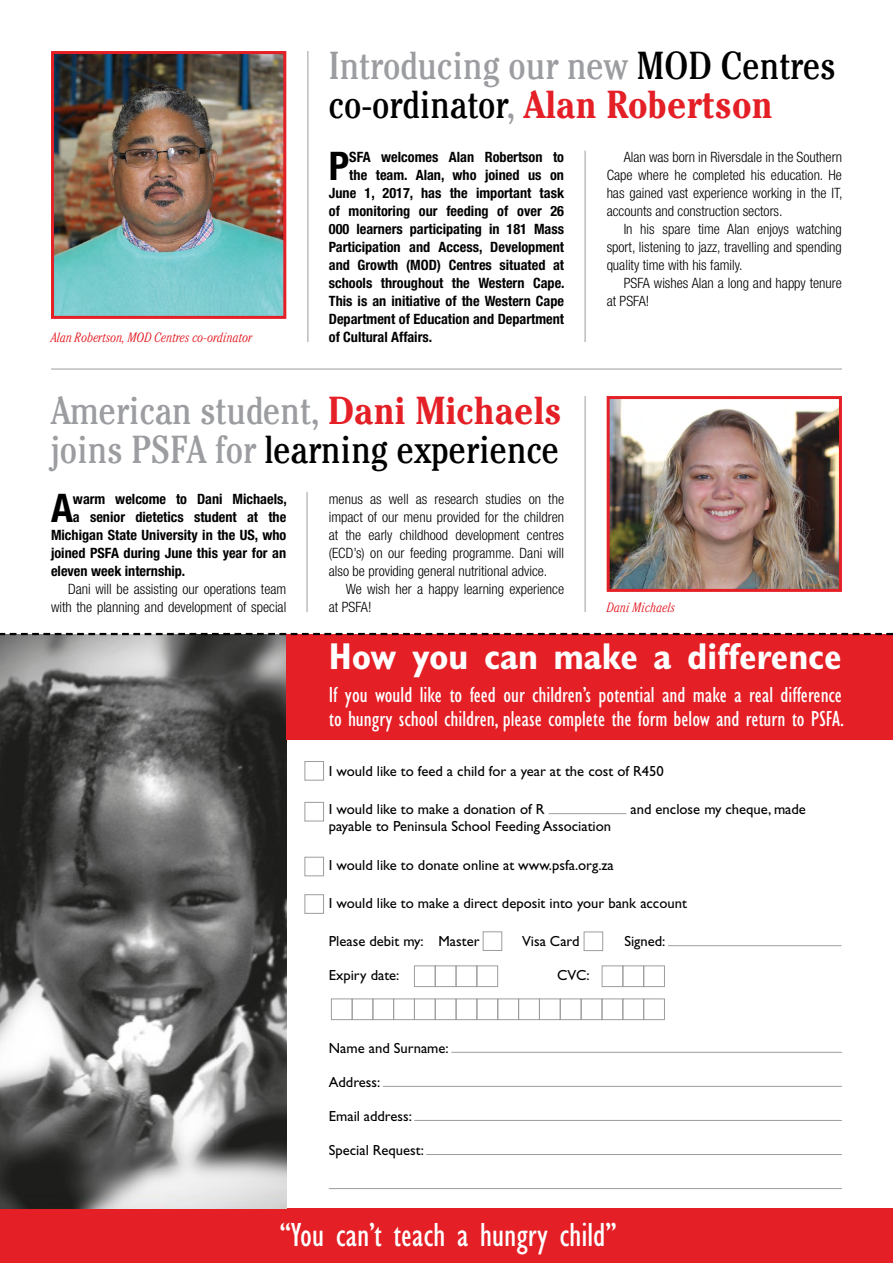
<style>
.page{position:relative;width:893px;height:1263px;background:#fff}
.page>*{position:absolute;margin:0;border:0;box-sizing:border-box;transform-origin:0 0}
.t1{font:700 condensed 39.45px "Helvetica Neue LT Std";color:#000}
.t2{font:condensed 39px/39px "Cheltenham Std";color:#9b9da0}
.t3{font:condensed 39px/39px "Cheltenham Std";color:#000}
.t4{font:700 condensed 37.5px "Gill Sans Std";color:#fff}
.t5{font:condensed 34.5px "Gill Sans Std";color:#fff}
.t6{font:condensed 22.5px/24px "Gill Sans Std";color:#fff}
.t7{font:14.55px "Gill Sans Std";color:#000}
.t8{font:300 condensed 14.25px/18px "Helvetica Neue LT Std";color:#000;text-align:justify}
.t9{font:700 condensed 14.25px "Helvetica Neue LT Std";color:#000}
.t10{font:italic 300 condensed 13.5px "Cheltenham Std";color:#e41f26}
.s1{color:#9b9da0}
.s2{font-weight:700;color:#e41f26}
.s3{color:#000}
</style>
<div class="page">
<div style="left:0;top:1208px;width:893px;height:55px;background:#e41f26"></div>
<img style="left:0;top:635px;width:286px;height:573px">
<div style="left:286px;top:634px;width:607px;height:106px;background:#e41f26"></div>
<svg style="left:0;top:633px;width:893px;height:2px"></svg>
<hr style="left:549px;top:813px;width:77px;height:1px;background:#9b9da0">
<hr style="left:668px;top:945px;width:173px;height:1px;background:#9b9da0">
<hr style="left:451px;top:1052px;width:391px;height:1px;background:#9b9da0">
<hr style="left:383px;top:1086px;width:459px;height:1px;background:#9b9da0">
<hr style="left:414px;top:1120px;width:428px;height:1px;background:#9b9da0">
<hr style="left:426px;top:1154px;width:416px;height:1px;background:#9b9da0">
<hr style="left:329px;top:1188px;width:513px;height:1px;background:#9b9da0">
<div style="left:305px;top:761px;width:19px;height:19px;border:1px solid #9b9da0"></div>
<div style="left:305px;top:802px;width:19px;height:19px;border:1px solid #9b9da0"></div>
<div style="left:305px;top:857px;width:19px;height:19px;border:1px solid #9b9da0"></div>
<div style="left:305px;top:894px;width:19px;height:20px;border:1px solid #9b9da0"></div>
<div style="left:414px;top:965px;width:21px;height:22px;border:1px solid #9b9da0"></div>
<div style="left:435px;top:965px;width:21px;height:22px;border:1px solid #9b9da0"></div>
<div style="left:456px;top:965px;width:21px;height:22px;border:1px solid #9b9da0"></div>
<div style="left:477px;top:965px;width:21px;height:22px;border:1px solid #9b9da0"></div>
<div style="left:602px;top:965px;width:21px;height:22px;border:1px solid #9b9da0"></div>
<div style="left:623px;top:965px;width:21px;height:22px;border:1px solid #9b9da0"></div>
<div style="left:643px;top:965px;width:22px;height:22px;border:1px solid #9b9da0"></div>
<div style="left:331px;top:998px;width:21px;height:22px;border:1px solid #9b9da0"></div>
<div style="left:352px;top:998px;width:21px;height:22px;border:1px solid #9b9da0"></div>
<div style="left:414px;top:998px;width:22px;height:22px;border:1px solid #9b9da0"></div>
<div style="left:435px;top:998px;width:21px;height:22px;border:1px solid #9b9da0"></div>
<div style="left:497px;top:998px;width:22px;height:22px;border:1px solid #9b9da0"></div>
<div style="left:518px;top:998px;width:22px;height:22px;border:1px solid #9b9da0"></div>
<div style="left:581px;top:998px;width:21px;height:22px;border:1px solid #9b9da0"></div>
<div style="left:602px;top:998px;width:21px;height:22px;border:1px solid #9b9da0"></div>
<div style="left:372px;top:998px;width:22px;height:22px;border:1px solid #9b9da0"></div>
<div style="left:393px;top:998px;width:22px;height:22px;border:1px solid #9b9da0"></div>
<div style="left:456px;top:998px;width:21px;height:22px;border:1px solid #9b9da0"></div>
<div style="left:477px;top:998px;width:21px;height:22px;border:1px solid #9b9da0"></div>
<div style="left:539px;top:998px;width:22px;height:22px;border:1px solid #9b9da0"></div>
<div style="left:560px;top:998px;width:21px;height:22px;border:1px solid #9b9da0"></div>
<div style="left:622px;top:998px;width:22px;height:22px;border:1px solid #9b9da0"></div>
<div style="left:643px;top:998px;width:22px;height:22px;border:1px solid #9b9da0"></div>
<div style="left:483px;top:931px;width:19px;height:20px;border:1px solid #9b9da0"></div>
<div style="left:584px;top:932px;width:19px;height:19px;border:1px solid #9b9da0"></div>
<img style="left:611px;top:400px;width:227px;height:188px">
<div style="left:607px;top:396px;width:235px;height:196px;border:3px solid #e41f26"></div>
<img style="left:55px;top:55px;width:227px;height:260px">
<div style="left:51px;top:51px;width:235px;height:268px;border:3px solid #e41f26"></div>
<hr style="left:307px;top:492px;width:1px;height:120px;background:#9b9da0">
<hr style="left:308px;top:51px;width:1px;height:291px;background:#9b9da0">
<hr style="left:585px;top:396px;width:1px;height:216px;background:#9b9da0">
<hr style="left:585px;top:151px;width:1px;height:191px;background:#9b9da0">
<hr style="left:51px;top:369px;width:791px;height:1px;background:#9b9da0">
<p class="t10" style="left:51px;top:330px;width:203px">Alan Robertson, MOD Centres co-ordinator</p>
<h2 class="t3" style="left:329px;top:45px;width:508px"><span class="s1">Introducing our new</span> MOD Centres co-ordinator<span class="s1">,</span> <span class="s2">Alan Robertson</span></h2>
<h1 class="t1" style="left:329px;top:142px;width:22px">P</h1>
<p class="t9" style="left:349px;top:148px;width:216px">SFA welcomes Alan Robertson to</p>
<p class="t8" style="left:607px;top:148px;width:237px;text-indent:17px">Alan was born in Riversdale in the Southern Cape where he completed his education. He has gained vast experience working in the IT, accounts and construction sectors.</p>
<p class="t8" style="left:607px;top:220px;width:237px;text-indent:17px">In his spare time Alan enjoys watching sport, listening to jazz, travelling and spending quality time with his family.</p>
<p class="t8" style="left:607px;top:274px;width:237px;text-indent:17px">PSFA wishes Alan a long and happy tenure at PSFA!</p>
<p class="t9" style="left:349px;top:166px;width:216px">the team. Alan, who joined us on</p>
<p class="t9" style="left:329px;top:184px;width:237px">June 1, 2017, has the important task</p>
<p class="t9" style="left:329px;top:202px;width:237px">of monitoring our feeding of over 26</p>
<p class="t9" style="left:329px;top:220px;width:237px">000 learners participating in 181 Mass</p>
<p class="t9" style="left:329px;top:238px;width:237px">Participation and Access, Development</p>
<p class="t9" style="left:329px;top:256px;width:237px">and Growth (MOD) Centres situated at</p>
<p class="t9" style="left:329px;top:274px;width:237px">schools throughout the Western Cape.</p>
<p class="t9" style="left:329px;top:292px;width:237px">This is an initiative of the Western Cape</p>
<p class="t9" style="left:329px;top:310px;width:237px">Department of Education and Department</p>
<p class="t9" style="left:329px;top:328px;width:105px">of Cultural Affairs.</p>
<h2 class="t2" style="left:51px;top:390px;width:512px">American student, <span class="s2">Dani Michaels </span>joins PSFA for <span class="s3">learning experience</span></h2>
<h1 class="t1" style="left:51px;top:484px;width:23px">A</h1>
<p class="t9" style="left:73px;top:490px;width:215px">warm welcome to Dani Michaels,</p>
<p class="t8" style="left:329px;top:490px;width:237px">menus as well as research studies on the impact of our menu provided for the children at the early childhood development centres (ECD’s) on our feeding programme. Dani will also be providing general nutritional advice.</p>
<p class="t8" style="left:329px;top:580px;width:237px;text-indent:17px">We wish her a happy learning experience at PSFA!</p>
<p class="t9" style="left:73px;top:508px;width:215px">a senior dietetics student at the</p>
<p class="t9" style="left:51px;top:526px;width:237px">Michigan State University in the US, who</p>
<p class="t9" style="left:51px;top:544px;width:237px">joined PSFA during June this year for an</p>
<p class="t9" style="left:51px;top:562px;width:136px">eleven week internship.</p>
<p class="t8" style="left:51px;top:580px;width:237px;text-align:right">Dani will be assisting our operations team with the planning and development of special</p>
<p class="t10" style="left:607px;top:600px;width:70px">Dani Michaels</p>
<h3 class="t4" style="left:329px;top:634px;width:514px">How you can make a difference</h3>
<h3 class="t6" style="left:329px;top:683px;width:517px">If you would like to feed our children’s potential and make a real difference to hungry school children, please complete the form below and return to PSFA.</h3>
<p class="t7" style="left:329px;top:762px;width:337px">I would like to feed a child for a year at the cost of R450</p>
<p class="t7" style="left:329px;top:801px;width:217px">I would like to make a donation of R</p>
<p class="t7" style="left:631px;top:801px;width:177px">and enclose my cheque, made</p>
<p class="t7" style="left:329px;top:818px;width:284px">payable to Peninsula School Feeding Association</p>
<p class="t7" style="left:329px;top:856px;width:287px">I would like to donate online at www.psfa.org.za</p>
<p class="t7" style="left:329px;top:894px;width:360px">I would like to make a direct deposit into your bank account</p>
<p class="t7" style="left:329px;top:933px;width:152px">Please debit my: Master</p>
<p class="t7" style="left:522px;top:933px;width:59px">Visa Card</p>
<p class="t7" style="left:624px;top:933px;width:43px">Signed:</p>
<p class="t7" style="left:329px;top:967px;width:72px">Expiry date:</p>
<p class="t7" style="left:557px;top:967px;width:34px">CVC:</p>
<p class="t7" style="left:329px;top:1039px;width:121px">Name and Surname:</p>
<p class="t7" style="left:329px;top:1073px;width:53px">Address:</p>
<p class="t7" style="left:329px;top:1107px;width:85px">Email address:</p>
<p class="t7" style="left:329px;top:1142px;width:97px">Special Request:</p>
<h3 class="t5" style="left:280px;top:1216px;width:338px">“You can’t teach a hungry child”</h3>
</div>
